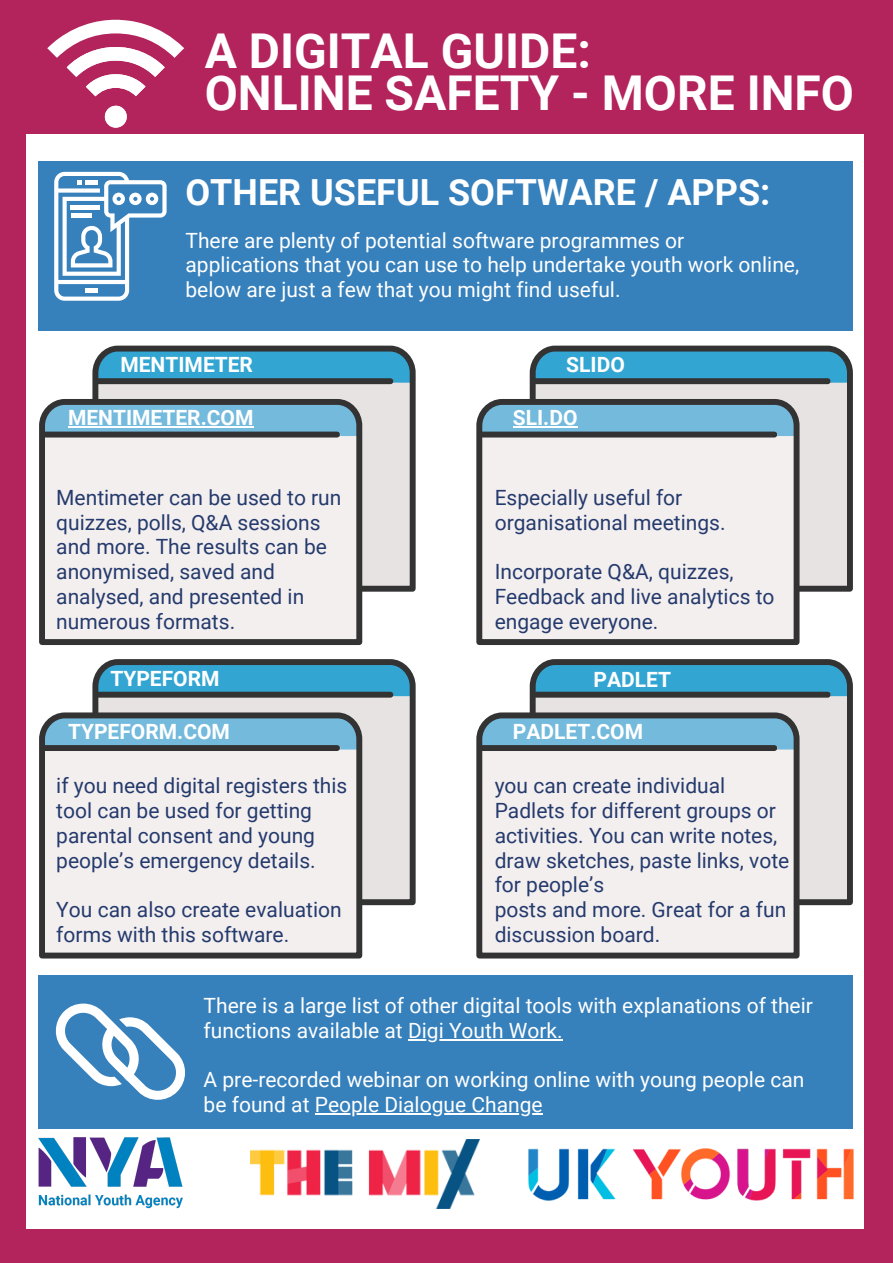
<style>
.page{position:relative;width:893px;height:1263px;background:#b3235c}
.page>*{position:absolute;margin:0;border:0;box-sizing:border-box;transform-origin:0 0}
.t1{font:700 48px/42.2px "Roboto";color:#fff}
.t2{font:700 36px "Roboto";color:#fff}
.t3{font:21px/24.8px "Roboto";color:#253b6d}
.t4{font:21px/24.8px "Roboto";color:#fff}
.t5{font:700 21px "Roboto";color:#fff}
</style>
<div class="page">
<div style="left:26px;top:134px;width:838px;height:1094px;background:#fff"></div>
<div style="left:39px;top:161px;width:814px;height:170px;background:#3680bc"></div>
<img style="left:251px;top:1140px;width:229px;height:68px">
<img style="left:38px;top:1137px;width:144px;height:71px">
<img style="left:528px;top:1148px;width:325px;height:52px">
<svg style="left:54px;top:172px;width:113px;height:129px"></svg>
<svg style="left:47px;top:20px;width:137px;height:108px"></svg>
<div style="left:105px;top:106px;width:22px;height:22px;background:#fff;border-radius:50%"></div>
<svg style="left:39px;top:399px;width:324px;height:246px"></svg>
<div style="left:44px;top:432px;width:293px;height:5px;background:#333"></div>
<svg style="left:89px;top:346px;width:327px;height:249px"></svg>
<div style="left:97px;top:378px;width:293px;height:6px;background:#333"></div>
<svg style="left:476px;top:399px;width:324px;height:246px"></svg>
<div style="left:481px;top:432px;width:293px;height:5px;background:#333"></div>
<svg style="left:527px;top:346px;width:326px;height:249px"></svg>
<div style="left:534px;top:378px;width:293px;height:6px;background:#333"></div>
<svg style="left:39px;top:712px;width:324px;height:246px"></svg>
<div style="left:44px;top:745px;width:293px;height:6px;background:#333"></div>
<svg style="left:89px;top:659px;width:327px;height:249px"></svg>
<div style="left:97px;top:692px;width:293px;height:6px;background:#333"></div>
<svg style="left:476px;top:712px;width:324px;height:246px"></svg>
<div style="left:481px;top:745px;width:293px;height:6px;background:#333"></div>
<svg style="left:527px;top:659px;width:326px;height:249px"></svg>
<div style="left:534px;top:692px;width:293px;height:6px;background:#333"></div>
<div style="left:39px;top:975px;width:814px;height:153px;background:#3680bc"></div>
<svg style="left:55px;top:1003px;width:130px;height:97px"></svg>
<hr style="left:68px;top:426px;width:185px;height:2px;background:#fff">
<hr style="left:513px;top:426px;width:64px;height:2px;background:#fff">
<hr style="left:408px;top:1039px;width:155px;height:2px;background:#fff">
<hr style="left:315px;top:1113px;width:227px;height:2px;background:#fff">
<h1 class="t1" style="left:205px;top:31px;width:651px">A DIGITAL GUIDE:<br>ONLINE SAFETY - MORE INFO</h1>
<h2 class="t2" style="left:185px;top:172px;width:586px">OTHER USEFUL SOFTWARE / APPS:</h2>
<p class="t4" style="left:185px;top:228px;width:615px">There are plenty of potential software programmes or applications that you can use to help undertake youth work online, below are just a few that you might find useful.</p>
<p class="t5" style="left:120px;top:353px;width:134px">MENTIMETER</p>
<p class="t5" style="left:68px;top:406px;width:187px">MENTIMETER.COM</p>
<p class="t3" style="left:56px;top:485px;width:287px">Mentimeter can be used to run quizzes, polls, Q&amp;A sessions and more. The results can be anonymised, saved and analysed, and presented in numerous formats.</p>
<p class="t5" style="left:110px;top:667px;width:111px">TYPEFORM</p>
<p class="t5" style="left:68px;top:719px;width:163px">TYPEFORM.COM</p>
<p class="t3" style="left:56px;top:774px;width:293px">if you need digital registers this tool can be used for getting parental consent and young people’s emergency details.</p>
<p class="t3" style="left:56px;top:897px;width:287px">You can also create evaluation forms with this software.</p>
<p class="t5" style="left:566px;top:353px;width:60px">SLIDO</p>
<p class="t5" style="left:513px;top:406px;width:66px">SLI.DO</p>
<p class="t3" style="left:495px;top:485px;width:232px">Especially useful for organisational meetings.</p>
<p class="t3" style="left:495px;top:559px;width:281px">Incorporate Q&amp;A, quizzes,<br>Feedback and live analytics to engage everyone.</p>
<p class="t5" style="left:593px;top:667px;width:79px">PADLET</p>
<p class="t5" style="left:513px;top:719px;width:132px">PADLET.COM</p>
<p class="t3" style="left:495px;top:774px;width:296px">you can create individual<br>Padlets for different groups or activities. You can write notes, draw sketches, paste links, vote for people’s<br>posts and more. Great for a fun discussion board.</p>
<p class="t4" style="left:204px;top:993px;width:611px">There is a large list of other digital tools with explanations of their functions available at Digi Youth Work.</p>
<p class="t4" style="left:204px;top:1068px;width:602px">A pre-recorded webinar on working online with young people can be found at People Dialogue Change</p>
</div>
